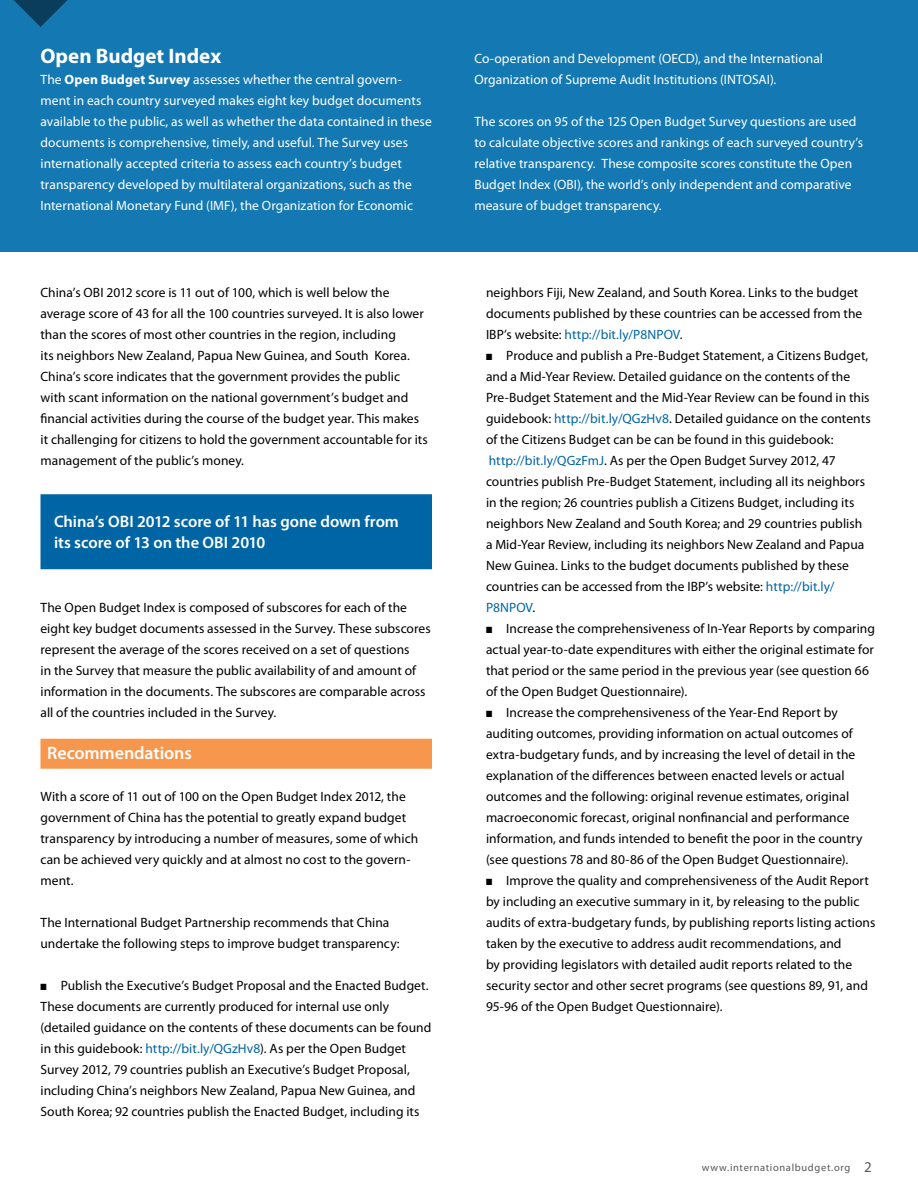
<style>
.page{position:relative;width:918px;height:1188px;background:#fff}
.page>*{position:absolute;margin:0;border:0;box-sizing:border-box;transform-origin:0 0}
.t1{font:700 21px "Myriad Pro";color:#fff}
.t2{font:600 18px "Myriad Pro";letter-spacing:-.005em;color:#fff}
.t3{font:600 16.5px/21px "Myriad Pro";color:#fff}
.t4{font:13.5px/21px "Myriad Pro";letter-spacing:.005em;color:#000}
.t5{font:13.5px/21px "Myriad Pro";letter-spacing:.005em;color:#fff}
.t6{font:10.5px "Myriad Pro";letter-spacing:.065em;color:#57585b}
.t7{font:9px "Zapf Dingbats ITC";color:#000;scale:.9 1}
.s1{font-weight:700}
.s2{color:#0065a4}
.s3{font-size:15px}
</style>
<div class="page">
<div style="left:0;top:0;width:918px;height:252px;background:#1478b2"></div>
<div style="left:41px;top:494px;width:391px;height:75px;background:#0065a4"></div>
<div style="left:41px;top:739px;width:391px;height:30px;background:#f7964d"></div>
<svg style="left:14px;top:0;width:54px;height:27px"></svg>
<h1 class="t1" style="left:40px;top:48px;width:182px">Open Budget Index</h1>
<p class="t5" style="left:40px;top:70px;width:393px">The <span class="s1">Open Budget Survey</span> assesses whether the central govern&shy;ment in each country surveyed makes eight key budget documents available to the public, as well as whether the data contained in these documents is comprehensive, timely, and useful. The Survey uses internationally accepted criteria to assess each country’s budget transparency developed by multilateral organizations, such as the International Monetary Fund (IMF), the Organization for Economic</p>
<p class="t4" style="left:40px;top:283px;width:389px">China’s OBI 2012 score is 11 out of 100, which is well below the average score of 43 for all the 100 countries surveyed. It is also lower than the scores of most other countries in the region, including<br>its neighbors New Zealand, Papua New Guinea, and South Korea.<br>China’s score indicates that the government provides the public with scant information on the national government’s budget and financial activities during the course of the budget year. This makes it challenging for citizens to hold the government accountable for its management of the public’s money.</p>
<p class="t3" style="left:54px;top:512px;width:346px">China’s OBI 2012 score of 11 has gone down from its score of 13 on the OBI 2010</p>
<p class="t4" style="left:40px;top:598px;width:392px">The Open Budget Index is composed of subscores for each of the eight key budget documents assessed in the Survey. These subscores represent the average of the scores received on a set of questions<br>in the Survey that measure the public availability of and amount of information in the documents. The subscores are comparable across all of the countries included in the Survey.</p>
<h2 class="t2" style="left:47px;top:746px;width:146px">Recommendations</h2>
<p class="t4" style="left:40px;top:787px;width:379px">With a score of 11 out of 100 on the Open Budget Index 2012, the government of China has the potential to greatly expand budget transparency by introducing a number of measures, some of which can be achieved very quickly and at almost no cost to the govern&shy;ment.</p>
<p class="t4" style="left:40px;top:913px;width:361px">The International Budget Partnership recommends that China undertake the following steps to improve budget transparency:</p>
<p class="t7" style="left:47px;top:983px;width:4px">■</p>
<p class="t4" style="left:40px;top:976px;width:392px">■ Publish the Executive’s Budget Proposal and the Enacted Budget.<br>These documents are currently produced for internal use only (detailed guidance on the contents of these documents can be found in this guidebook: <span class="s2">http://bit.ly/QGzHv8</span>). As per the Open Budget Survey 2012, 79 countries publish an Executive’s Budget Proposal, including China’s neighbors New Zealand, Papua New Guinea, and South Korea; 92 countries publish the Enacted Budget, including its</p>
<p class="t5" style="left:474px;top:49px;width:350px">Co-operation and Development (OECD), and the International<br>Organization of Supreme Audit Institutions (INTOSAI).</p>
<p class="t5" style="left:474px;top:112px;width:390px">The scores on 95 of the 125 Open Budget Survey questions are used to calculate objective scores and rankings of each surveyed country’s relative transparency. These composite scores constitute the Open Budget Index (OBI), the world’s only independent and comparative measure of budget transparency.</p>
<p class="t4" style="left:486px;top:283px;width:378px">neighbors Fiji, New Zealand, and South Korea. Links to the budget documents published by these countries can be accessed from the<br>IBP’s website: <span class="s2">http://bit.ly/P8NPOV</span>.</p>
<p class="t7" style="left:492px;top:353px;width:4px">■</p>
<p class="t4" style="left:486px;top:346px;width:386px">■ Produce and publish a Pre-Budget Statement, a Citizens Budget, and a Mid-Year Review. Detailed guidance on the contents of the Pre-Budget Statement and the Mid-Year Review can be found in this guidebook: <span class="s2">http://bit.ly/QGzHv8</span>. Detailed guidance on the contents of the Citizens Budget can be can be found in this guidebook: <span class="s2">http://bit.ly/QGzFmJ</span>. As per the Open Budget Survey 2012, 47 countries publish Pre-Budget Statement, including all its neighbors in the region; 26 countries publish a Citizens Budget, including its neighbors New Zealand and South Korea; and 29 countries publish a Mid-Year Review, including its neighbors New Zealand and Papua New Guinea. Links to the budget documents published by these countries can be accessed from the IBP’s website: <span class="s2">http://bit.ly/ P8NPOV</span>.</p>
<p class="t7" style="left:492px;top:626px;width:4px">■</p>
<p class="t4" style="left:486px;top:619px;width:391px">■ Increase the comprehensiveness of In-Year Reports by comparing actual year-to-date expenditures with either the original estimate for that period or the same period in the previous year (see question 66 of the Open Budget Questionnaire).</p>
<p class="t7" style="left:492px;top:710px;width:4px">■</p>
<p class="t4" style="left:486px;top:703px;width:378px">■ Increase the comprehensiveness of the Year-End Report by auditing outcomes, providing information on actual outcomes of extra-budgetary funds, and by increasing the level of detail in the explanation of the differences between enacted levels or actual outcomes and the following: original revenue estimates, original macroeconomic forecast, original nonfinancial and performance information, and funds intended to benefit the poor in the country (see questions 78 and 80-86 of the Open Budget Questionnaire).</p>
<p class="t7" style="left:492px;top:878px;width:4px">■</p>
<p class="t4" style="left:486px;top:871px;width:391px">■ Improve the quality and comprehensiveness of the Audit Report by including an executive summary in it, by releasing to the public audits of extra-budgetary funds, by publishing reports listing actions taken by the executive to address audit recommendations, and<br>by providing legislators with detailed audit reports related to the security sector and other secret programs (see questions 89, 91, and 95-96 of the Open Budget Questionnaire).</p>
<p class="t6" style="left:702px;top:1164px;width:171px">www.internationalbudget.org <span class="s3">2</span></p>
</div>
